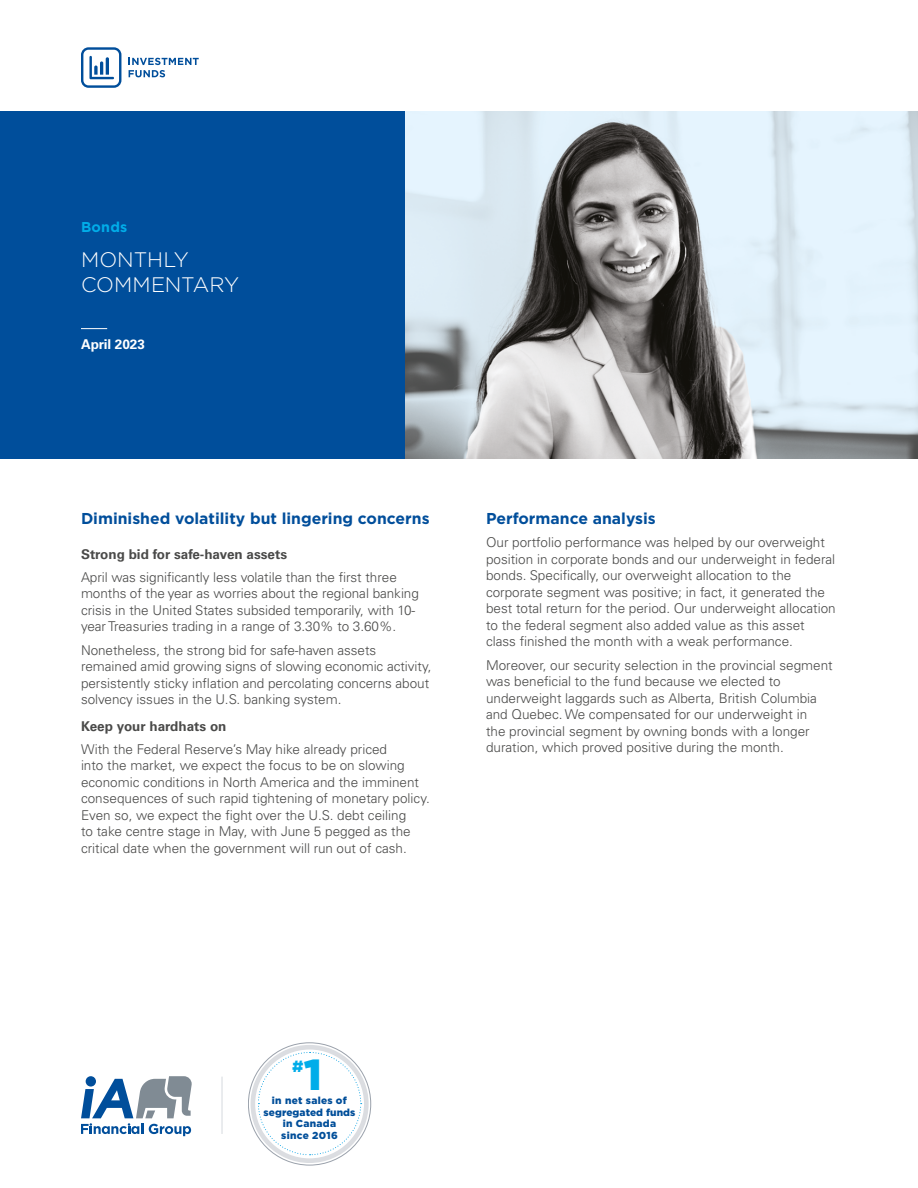
<style>
.page{position:relative;width:918px;height:1188px;background:#fff}
.page>*{position:absolute;margin:0;border:0;box-sizing:border-box;transform-origin:0 0}
.t1{font:900 43.35px "Gotham";color:#00ade9}
.t2{font:300 21px/25.5px "Gotham";letter-spacing:-.005em;color:#fff}
.t3{font:900 16.2px "Gotham";color:#00ade9}
.H2_Top{font:700 15.75px "Gotham";color:#004e9b}
.t4{font:700 14.25px "Gotham";letter-spacing:.02em;color:#00ade9}
.t5{font:300 13.5px/16.5px "Univers LT Pro 45";color:#4a4a49}
.t6{font:700 13.5px "Univers LT Pro 65";color:#4a4a49}
.t7{font:700 13.5px "Univers LT Pro 65";color:#fff}
.t8{font:900 10.2px/11.6px "Gotham";letter-spacing:.025em;color:#004e99;text-align:center}
</style>
<div class="page">
<img style="left:405px;top:111px;width:513px;height:347px">
<div style="left:0;top:111px;width:405px;height:347px;background:#004e9b"></div>
<svg style="left:81px;top:328px;width:26px;height:1px"></svg>
<svg style="left:81px;top:1076px;width:111px;height:60px"></svg>
<div style="left:251px;top:1045px;width:118px;height:118px;border:5px solid #dbdde1;border-radius:50%"></div>
<svg style="left:258px;top:1052px;width:104px;height:104px"></svg>
<hr style="left:222px;top:1077px;width:1px;height:57px;background:#d5d9de">
<svg style="left:81px;top:47px;width:40px;height:41px"></svg>
<svg style="left:129px;top:58px;width:70px;height:19px"></svg>
<h1 class="t4" style="left:81px;top:217px;width:48px">Bonds</h1>
<h1 class="t2" style="left:81px;top:246px;width:160px">MONTHLY<br>COMMENTARY</h1>
<p class="t7" style="left:81px;top:335px;width:65px">April 2023</p>
<h2 class="H2_Top" style="left:81px;top:508px;width:350px">Diminished volatility but lingering concerns</h2>
<h4 class="t6" style="left:81px;top:544px;width:208px">Strong bid for safe-haven assets</h4>
<p class="t5" style="left:81px;top:568px;width:339px">April was significantly less volatile than the first three months of the year as worries about the regional banking crisis in the United States subsided temporarily, with 10- year Treasuries trading in a range of 3.30% to 3.60%.</p>
<p class="t5" style="left:81px;top:641px;width:352px">Nonetheless, the strong bid for safe-haven assets remained amid growing signs of slowing economic activity, persistently sticky inflation and percolating concerns about solvency issues in the U.S. banking system.</p>
<h4 class="t6" style="left:81px;top:716px;width:147px">Keep your hardhats on</h4>
<p class="t5" style="left:81px;top:741px;width:350px">With the Federal Reserve’s May hike already priced<br>into the market, we expect the focus to be on slowing economic conditions in North America and the imminent consequences of such rapid tightening of monetary policy.<br>Even so, we expect the fight over the U.S. debt ceiling<br>to take centre stage in May, with June 5 pegged as the critical date when the government will run out of cash.</p>
<p class="H2_Top" style="left:486px;top:508px;width:171px">Performance analysis</p>
<p class="t5" style="left:486px;top:534px;width:351px">Our portfolio performance was helped by our overweight position in corporate bonds and our underweight in federal bonds. Specifically, our overweight allocation to the corporate segment was positive; in fact, it generated the best total return for the period. Our underweight allocation to the federal segment also added value as this asset class finished the month with a weak performance.</p>
<p class="t5" style="left:486px;top:656px;width:348px">Moreover, our security selection in the provincial segment was beneficial to the fund because we elected to underweight laggards such as Alberta, British Columbia and Quebec. We compensated for our underweight in<br>the provincial segment by owning bonds with a longer duration, which proved positive during the month.</p>
<p class="t3" style="left:292px;top:1055px;width:13px">#</p>
<p class="t1" style="left:304px;top:1045px;width:20px">1</p>
<p class="t8" style="left:264px;top:1095px;width:93px">in net sales of segregated funds in Canada<br>since 2016</p>
</div>
